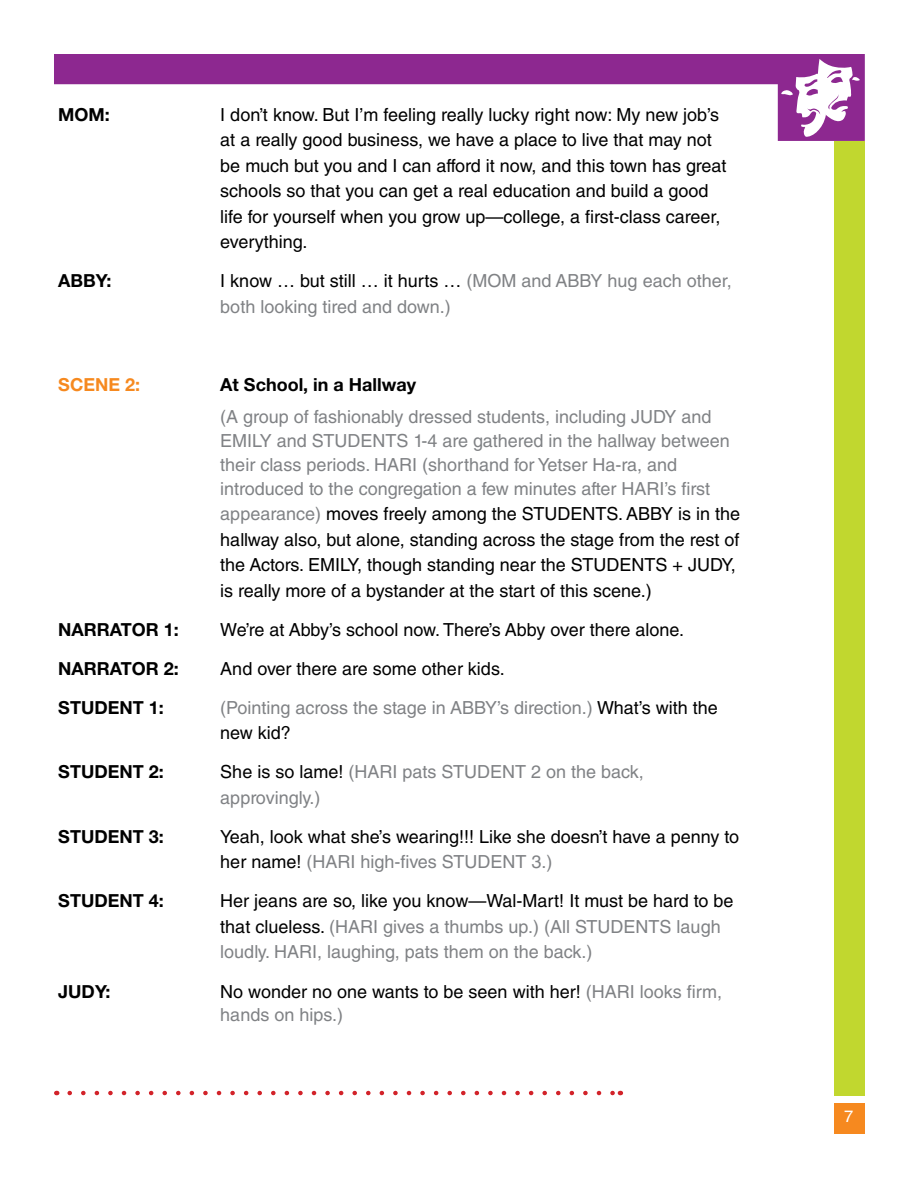
<style>
.page{position:relative;width:918px;height:1188px;background:#fff}
.page>*{position:absolute;margin:0;border:0;box-sizing:border-box;transform-origin:0 0}
.t1{font:18px/24.9px "Helvetica LT Std";color:#808285}
.t2{font:18px/25.5px "Helvetica LT Std";color:#000}
.t3{font:700 18px "Helvetica Neue LT Std";color:#000}
.t4{font:700 18px "Helvetica Neue LT Std";color:#f6891f}
.t5{font:16.5px "Helvetica LT Std";color:#fff}
.s1{color:#000}
.s2{color:#808285}
</style>
<div class="page">
<svg style="left:70px;top:1091px;width:543px;height:4px"></svg>
<div style="left:835px;top:141px;width:30px;height:954px;background:#c1d72f"></div>
<div style="left:834px;top:1104px;width:31px;height:30px;background:#f6891f"></div>
<svg style="left:54px;top:54px;width:811px;height:87px"></svg>
<p class="t3" style="left:58px;top:103px;width:53px">MOM:</p>
<p class="t2" style="left:220px;top:102px;width:508px">I don’t know. But I’m feeling really lucky right now: My new job’s at a really good business, we have a place to live that may not be much but you and I can afford it now, and this town has great schools so that you can get a real education and build a good life for yourself when you grow up—college, a first-class career, everything.</p>
<p class="t3" style="left:58px;top:270px;width:55px">ABBY:</p>
<p class="t1" style="left:220px;top:268px;width:513px;line-height:25.5px"><span class="s1">I know … but still … it hurts …</span> (MOM and ABBY hug each other, both looking tired and down.)</p>
<p class="t4" style="left:58px;top:373px;width:83px">Scene 2:</p>
<p class="t3" style="left:220px;top:373px;width:197px">At School, in a Hallway</p>
<p class="t1" style="left:220px;top:404px;width:521px">(A group of fashionably dressed students, including JUDY and EMILY and STUDENTS 1-4 are gathered in the hallway between their class periods. HARI (shorthand for Yetser Ha-ra, and introduced to the congregation a few minutes after HARI’s first appearance) <span class="s1">moves freely among the STUDENTS. ABBY is in the hallway also, but alone, standing across the stage from the rest of the Actors. EMILY, though standing near the STUDENTS + JUDY, is really more of a bystander at the start of this scene.)</span></p>
<p class="t3" style="left:58px;top:618px;width:122px">NARRATOR 1:</p>
<p class="t2" style="left:220px;top:617px;width:465px">We’re at Abby’s school now. There’s Abby over there alone.</p>
<p class="t3" style="left:58px;top:657px;width:122px">NARRATOR 2:</p>
<p class="t2" style="left:220px;top:656px;width:286px">And over there are some other kids.</p>
<p class="t3" style="left:58px;top:696px;width:107px">STUDENT 1:</p>
<p class="t1" style="left:220px;top:695px;width:499px;line-height:25.5px">(Pointing across the stage in ABBY’s direction.) <span class="s1">What’s with the new kid?</span></p>
<p class="t3" style="left:58px;top:761px;width:107px">STUDENT 2:</p>
<p class="t1" style="left:220px;top:759px;width:425px;line-height:25.5px"><span class="s1">She is so lame!</span> (HARI pats STUDENT 2 on the back, approvingly.)</p>
<p class="t3" style="left:58px;top:825px;width:107px">STUDENT 3:</p>
<p class="t2" style="left:220px;top:824px;width:520px">Yeah, look what she’s wearing!!! Like she doesn’t have a penny to her name! <span class="s2">(HARI high-fives STUDENT 3.)</span></p>
<p class="t3" style="left:58px;top:890px;width:107px">STUDENT 4:</p>
<p class="t1" style="left:220px;top:888px;width:515px;line-height:25.5px"><span class="s1">Her jeans are so, like you know—Wal-Mart! It must be hard to be that clueless.</span> (HARI gives a thumbs up.) (All STUDENTS laugh loudly. HARI, laughing, pats them on the back.)</p>
<p class="t3" style="left:58px;top:980px;width:54px">JUDY:</p>
<p class="t2" style="left:220px;top:979px;width:503px;line-height:24px">No wonder no one wants to be seen with her! <span class="s2">(HARI looks firm, hands on hips.)</span></p>
<p class="t5" style="left:844px;top:1107px;width:11px">7</p>
</div>
